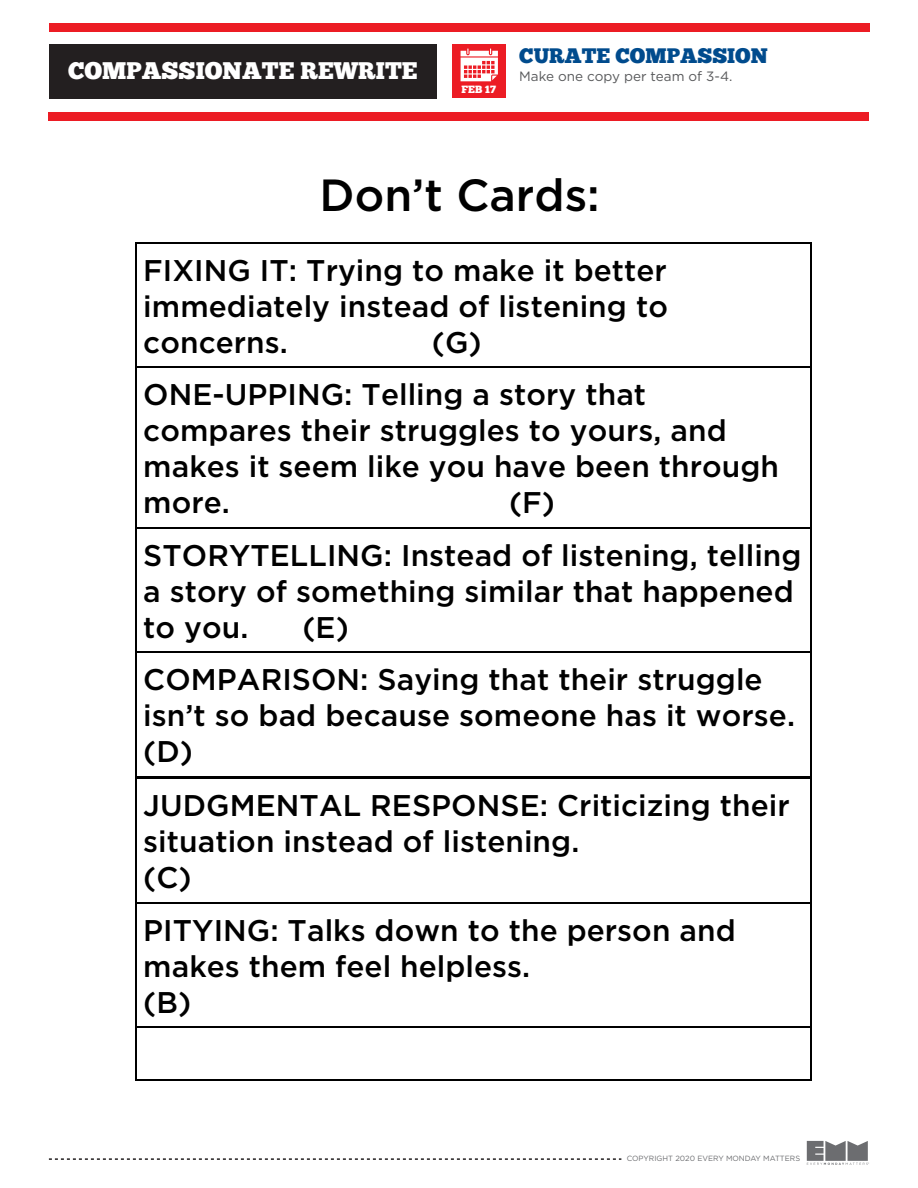
<style>
.page{position:relative;width:918px;height:1188px;background:#fff}
.page>*{position:absolute;margin:0;border:0;box-sizing:border-box;transform-origin:0 0}
.t1{font:500 45px "Gotham";color:#000}
.t2{font:500 29.85px/36px "Gotham";color:#000}
.t3{font:24px "Chunk Five";color:#fff}
.t4{font:21px "Chunk Five";color:#004b8d}
.t5{font:13.5px "Gotham";color:#58595b}
.t6{font:10.5px "Chunk Five";color:#fff}
.t7{font:7.5px "Gotham";color:#6c6d70}
</style>
<div class="page">
<svg style="left:49px;top:1158px;width:572px;height:2px"></svg>
<svg style="left:807px;top:1141px;width:62px;height:24px"></svg>
<div style="left:49px;top:23px;width:820px;height:9px;background:#ec1c24"></div>
<div style="left:49px;top:112px;width:820px;height:8px;background:#ec1c24"></div>
<div style="left:49px;top:44px;width:388px;height:54px;background:#231f20"></div>
<div style="left:452px;top:44px;width:54px;height:54px;background:#ec1c24"></div>
<svg style="left:461px;top:48px;width:37px;height:33px"></svg>
<hr style="left:136px;top:242px;width:674px;height:1px;background:#000">
<hr style="left:135px;top:251px;width:1px;height:115px;background:#000">
<hr style="left:810px;top:251px;width:1px;height:115px;background:#000">
<hr style="left:136px;top:366px;width:674px;height:2px;background:#000">
<hr style="left:135px;top:375px;width:1px;height:152px;background:#000">
<hr style="left:810px;top:375px;width:1px;height:152px;background:#000">
<hr style="left:136px;top:527px;width:674px;height:1px;background:#000">
<hr style="left:135px;top:536px;width:1px;height:115px;background:#000">
<hr style="left:810px;top:536px;width:1px;height:115px;background:#000">
<hr style="left:136px;top:651px;width:674px;height:2px;background:#000">
<hr style="left:135px;top:660px;width:1px;height:116px;background:#000">
<hr style="left:136px;top:776px;width:674px;height:1px;background:#000">
<hr style="left:810px;top:660px;width:1px;height:116px;background:#000">
<hr style="left:136px;top:777px;width:674px;height:2px;background:#000">
<hr style="left:135px;top:786px;width:1px;height:116px;background:#000">
<hr style="left:810px;top:786px;width:1px;height:116px;background:#000">
<hr style="left:136px;top:902px;width:674px;height:1px;background:#000">
<hr style="left:135px;top:911px;width:1px;height:115px;background:#000">
<hr style="left:810px;top:911px;width:1px;height:115px;background:#000">
<hr style="left:136px;top:1026px;width:674px;height:2px;background:#000">
<hr style="left:135px;top:1035px;width:1px;height:44px;background:#000">
<hr style="left:136px;top:1079px;width:674px;height:1px;background:#000">
<hr style="left:810px;top:1035px;width:1px;height:44px;background:#000">
<p class="t4" style="left:519px;top:43px;width:250px">CURATE COMPASSION</p>
<p class="t3" style="left:68px;top:56px;width:351px">COMPASSIONATE REWRITE</p>
<p class="t5" style="left:519px;top:67px;width:215px">Make one copy per team of 3-4.</p>
<p class="t6" style="left:462px;top:83px;width:36px">FEB 17</p>
<h1 class="t1" style="left:320px;top:166px;width:282px">Don’t Cards:</h1>
<p class="t2" style="left:143px;top:252px;width:526px;text-align:justify">FIXING IT: Trying to make it better immediately instead of listening to concerns.</p>
<p class="t2" style="left:143px;top:316px;width:504px;line-height:52.5px;text-indent:289px">(G)<br>ONE-UPPING: Telling a story that</p>
<p class="t2" style="left:143px;top:412px;width:637px">compares their struggles to yours, and makes it seem like you have been through more.</p>
<p class="t2" style="left:143px;top:476px;width:660px;line-height:52.5px;text-indent:366px">(F)<br>STORYTELLING: Instead of listening, telling</p>
<p class="t2" style="left:143px;top:573px;width:652px">a story of something similar that happened to you.</p>
<p class="t2" style="left:143px;top:601px;width:621px;line-height:52.2px;text-indent:159px">(E)<br>COMPARISON: Saying that their struggle</p>
<p class="t2" style="left:143px;top:697px;width:653px">isn’t so bad because someone has it worse. (D)</p>
<p class="t2" style="left:143px;top:787px;width:648px">JUDGMENTAL RESPONSE: Criticizing their situation instead of listening.<br>(C)</p>
<p class="t2" style="left:143px;top:912px;width:594px">PITYING: Talks down to the person and makes them feel helpless.<br>(B)</p>
<p class="t7" style="left:627px;top:1153px;width:175px">COPYRIGHT 2020 EVERY MONDAY MATTERS</p>
</div>
